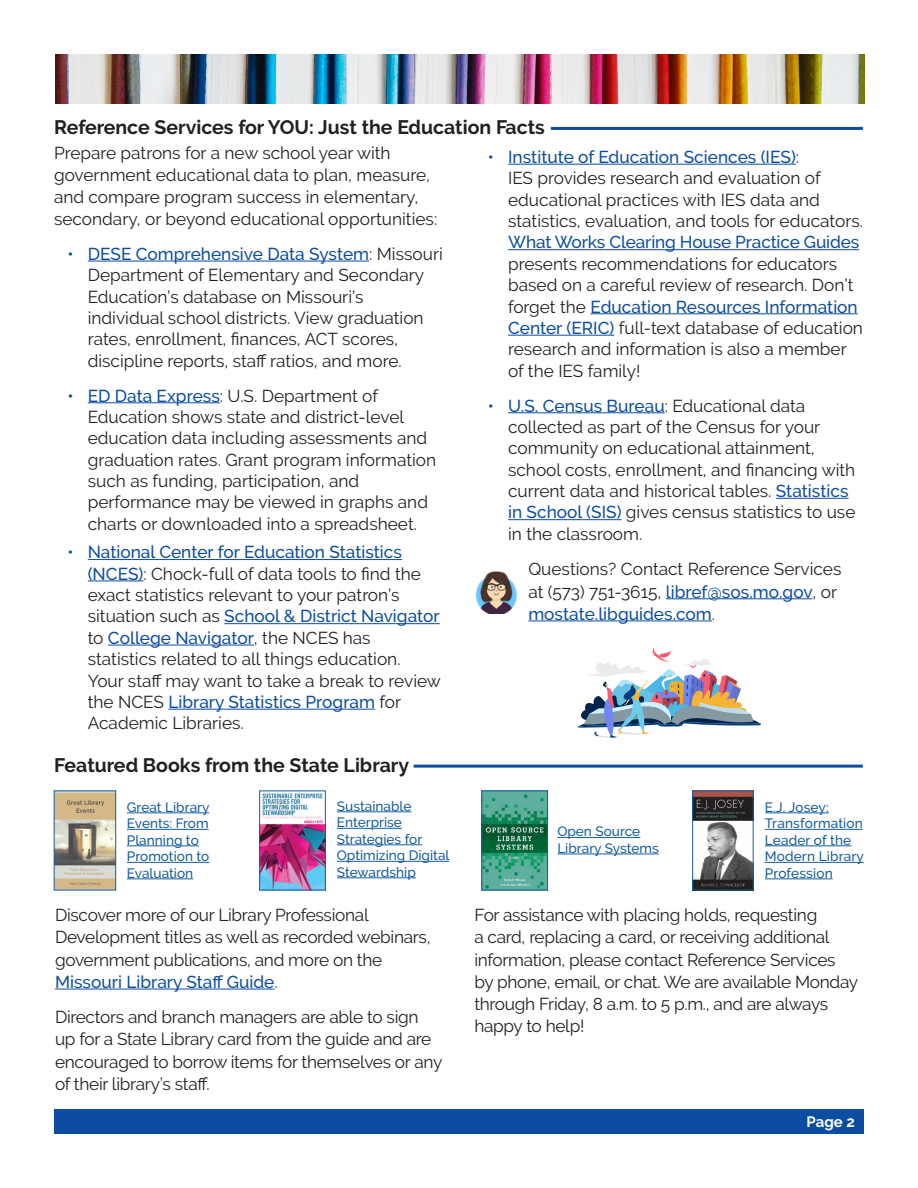
<style>
.page{position:relative;width:918px;height:1188px;background:#fff}
.page>*{position:absolute;margin:0;border:0;box-sizing:border-box;transform-origin:0 0}
.Bold{font:700 19.5px "Raleway";color:#231f20}
.Paragraph{font:17.25px/21.3px "Raleway";color:#231f20}
.t1{font:700 15px "Raleway";color:#fff}
.Paragraph-2{font:500 13.65px/16.5px "Raleway";color:#175d9e}
.s1{font-weight:500;color:#0d4da1}
</style>
<div class="page">
<div style="left:54px;top:1109px;width:810px;height:25px;background:#0d4da1"></div>
<hr style="left:88px;top:261px;width:281px;height:1px;background:#0d4da1">
<hr style="left:88px;top:402px;width:132px;height:1px;background:#0d4da1">
<hr style="left:88px;top:559px;width:314px;height:1px;background:#0d4da1">
<hr style="left:88px;top:580px;width:56px;height:1px;background:#0d4da1">
<hr style="left:224px;top:623px;width:216px;height:1px;background:#0d4da1">
<hr style="left:108px;top:645px;width:146px;height:1px;background:#0d4da1">
<hr style="left:168px;top:709px;width:207px;height:1px;background:#0d4da1">
<hr style="left:551px;top:127px;width:312px;height:3px;background:#0d4da1">
<hr style="left:508px;top:164px;width:288px;height:1px;background:#0d4da1">
<hr style="left:508px;top:249px;width:351px;height:1px;background:#0d4da1">
<hr style="left:590px;top:313px;width:268px;height:1px;background:#0d4da1">
<hr style="left:508px;top:335px;width:106px;height:1px;background:#0d4da1">
<hr style="left:508px;top:412px;width:157px;height:1px;background:#0d4da1">
<hr style="left:776px;top:498px;width:73px;height:1px;background:#0d4da1">
<hr style="left:508px;top:519px;width:114px;height:1px;background:#0d4da1">
<hr style="left:666px;top:598px;width:147px;height:1px;background:#0d4da1">
<hr style="left:528px;top:621px;width:184px;height:1px;background:#0d4da1">
<img style="left:475px;top:571px;width:42px;height:43px">
<svg style="left:577px;top:648px;width:184px;height:90px"></svg>
<hr style="left:414px;top:765px;width:449px;height:3px;background:#0d4da1">
<hr style="left:127px;top:813px;width:82px;height:1px;background:#175d9e">
<hr style="left:127px;top:829px;width:82px;height:1px;background:#175d9e">
<hr style="left:127px;top:846px;width:72px;height:1px;background:#175d9e">
<hr style="left:127px;top:862px;width:82px;height:1px;background:#175d9e">
<hr style="left:127px;top:879px;width:66px;height:1px;background:#175d9e">
<img style="left:56px;top:793px;width:58px;height:95px">
<div style="left:54px;top:791px;width:62px;height:99px;border:1px solid #175d9e"></div>
<hr style="left:337px;top:811px;width:74px;height:1px;background:#175d9e">
<hr style="left:337px;top:828px;width:65px;height:1px;background:#175d9e">
<hr style="left:337px;top:844px;width:85px;height:1px;background:#175d9e">
<hr style="left:337px;top:861px;width:112px;height:1px;background:#175d9e">
<hr style="left:337px;top:877px;width:79px;height:1px;background:#175d9e">
<img style="left:262px;top:793px;width:61px;height:95px">
<hr style="left:557px;top:837px;width:83px;height:1px;background:#175d9e">
<hr style="left:557px;top:854px;width:102px;height:1px;background:#175d9e">
<img style="left:484px;top:793px;width:62px;height:95px">
<div style="left:482px;top:791px;width:66px;height:99px;border:1px solid #175d9e"></div>
<img style="left:695px;top:793px;width:56px;height:95px">
<hr style="left:55px;top:989px;width:219px;height:1px;background:#0d4da1">
<hr style="left:765px;top:813px;width:64px;height:1px;background:#175d9e">
<hr style="left:765px;top:829px;width:98px;height:1px;background:#175d9e">
<hr style="left:765px;top:846px;width:86px;height:1px;background:#175d9e">
<hr style="left:765px;top:862px;width:99px;height:1px;background:#175d9e">
<hr style="left:765px;top:879px;width:68px;height:1px;background:#175d9e">
<img style="left:55px;top:54px;width:810px;height:50px">
<p class="Bold" style="left:54px;top:116px;width:492px">Reference Services for YOU: Just the Education Facts</p>
<p class="Paragraph" style="left:508px;top:146px;width:356px;text-indent:-20px"><span class="s1">• Institute of Education Sciences (IES)</span>:<br>IES provides research and evaluation of educational practices with IES data and statistics, evaluation, and tools for educators.<br><span class="s1">What Works Clearing House Practice Guides </span>presents recommendations for educators based on a careful review of research. Don’t forget the <span class="s1">Education Resources Information Center (ERIC)</span> full-text database of education research and information is also a member of the IES family!</p>
<p class="Paragraph" style="left:508px;top:395px;width:349px;text-indent:-20px"><span class="s1">• U.S. Census Bureau</span>: Educational data collected as part of the Census for your community on educational attainment, school costs, enrollment, and financing with current data and historical tables. <span class="s1">Statistics in School (SIS)</span> gives census statistics to use in the classroom.</p>
<p class="Paragraph" style="left:528px;top:558px;width:315px;line-height:22.2px">Questions? Contact Reference Services at (573) 751-3615, <span class="s1">libref@sos.mo.gov</span>, or <span class="s1">mostate.libguides.com</span>.</p>
<p class="Paragraph" style="left:54px;top:141px;width:385px;line-height:22.2px">Prepare patrons for a new school year with government educational data to plan, measure, and compare program success in elementary, secondary, or beyond educational opportunities:</p>
<p class="Paragraph" style="left:88px;top:243px;width:357px;text-indent:-20px"><span class="s1">• DESE Comprehensive Data System</span>: Missouri Department of Elementary and Secondary Education’s database on Missouri’s individual school districts. View graduation rates, enrollment, finances, ACT scores, discipline reports, staff ratios, and more.</p>
<p class="Paragraph" style="left:88px;top:385px;width:350px;text-indent:-20px"><span class="s1">• ED Data Express</span>: U.S. Department of Education shows state and district-level education data including assessments and graduation rates. Grant program information such as funding, participation, and performance may be viewed in graphs and charts or downloaded into a spreadsheet.</p>
<p class="Paragraph" style="left:88px;top:541px;width:355px;text-indent:-20px"><span class="s1">• National Center for Education Statistics (NCES)</span>: Chock-full of data tools to find the exact statistics relevant to your patron’s situation such as <span class="s1">School &amp; District Navigator </span>to <span class="s1">College Navigator</span>, the NCES has statistics related to all things education.<br>Your staff may want to take a break to review the NCES <span class="s1">Library Statistics Program</span> for Academic Libraries.</p>
<p class="Bold" style="left:54px;top:754px;width:357px">Featured Books from the State Library</p>
<p class="Paragraph-2" style="left:127px;top:799px;width:84px">Great Library<br>Events: From<br>Planning to<br>Promotion to<br>Evaluation</p>
<p class="Paragraph-2" style="left:337px;top:798px;width:114px">Sustainable<br>Enterprise<br>Strategies for<br>Optimizing Digital<br>Stewardship</p>
<p class="Paragraph" style="left:55px;top:904px;width:377px;line-height:22.2px">Discover more of our Library Professional Development titles as well as recorded webinars, government publications, and more on the <span class="s1">Missouri Library Staff Guide</span>.</p>
<p class="Paragraph" style="left:55px;top:1006px;width:389px;line-height:22.2px">Directors and branch managers are able to sign up for a State Library card from the guide and are encouraged to borrow items for themselves or any of their library’s staff.</p>
<p class="Paragraph-2" style="left:557px;top:823px;width:103px">Open Source<br>Library Systems</p>
<p class="Paragraph-2" style="left:765px;top:799px;width:101px">E.J. Josey:<br>Transformation<br>Leader of the<br>Modern Library<br>Profession</p>
<p class="Paragraph" style="left:474px;top:904px;width:385px;line-height:22.2px">For assistance with placing holds, requesting<br>a card, replacing a card, or receiving additional information, please contact Reference Services by phone, email, or chat. We are available Monday through Friday, 8 a.m. to 5 p.m., and are always happy to help!</p>
<p class="t1" style="left:807px;top:1113px;width:50px">Page 2</p>
</div>
